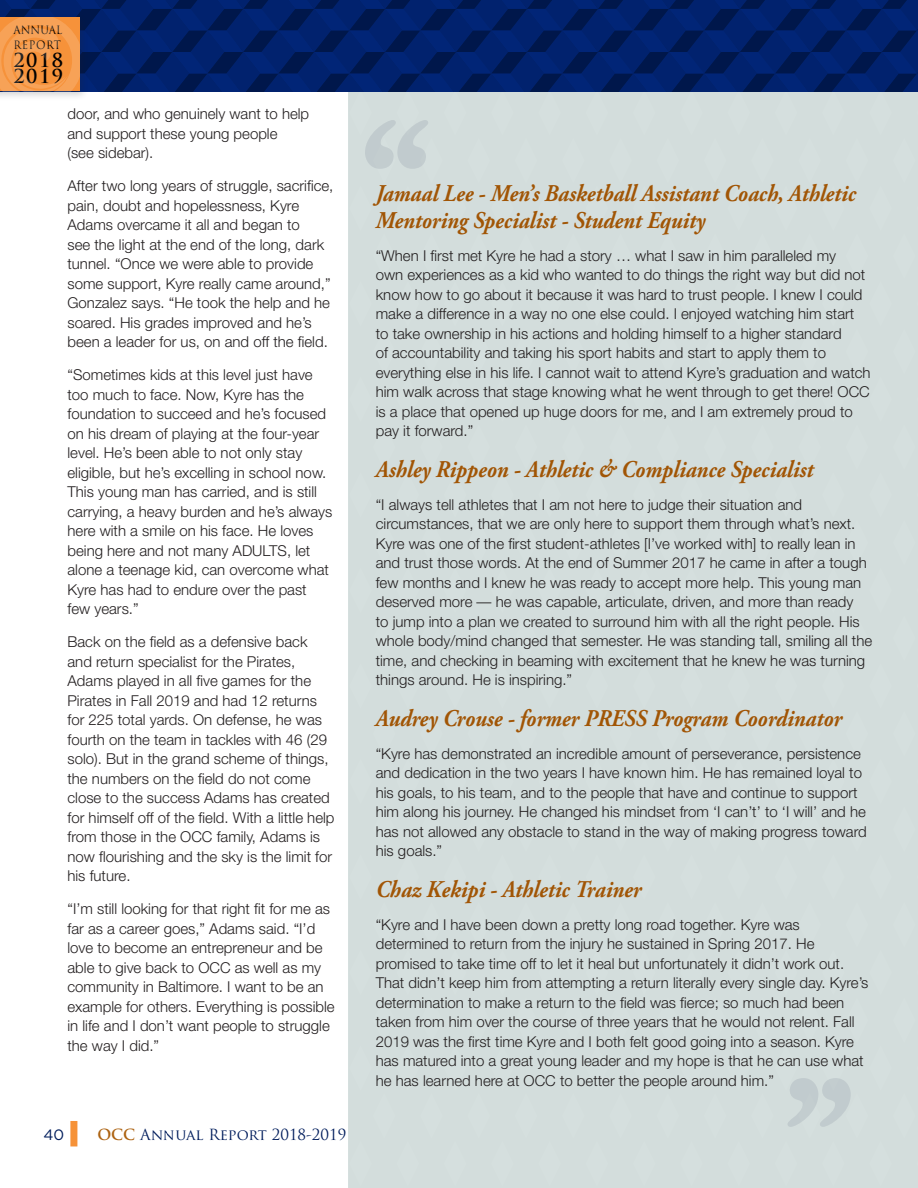
<style>
.page{position:relative;width:918px;height:1188px;background:#fff}
.page>*{position:absolute;margin:0;border:0;box-sizing:border-box;transform-origin:0 0}
.t1{font:italic 700 24px/27px "Adobe Garamond Pro";color:#a15505;scale:.9 1}
.t2{font:700 18.9px/16.2px "Trajan Pro";letter-spacing:.08em;color:#000}
.t3{font:300 15px/19.5px "Helvetica Neue";color:#231f20}
.t4{font:15px "Trajan Pro";color:#011d5c}
.t5{font:15px "Gotham";color:#011d5c}
.t6{font:11.25px/14.4px "Trajan Pro";letter-spacing:.005em;color:#000;scale:.92 1}
.s1{font-weight:700;color:#ad6312}
</style>
<div class="page">
<div style="left:70px;top:1121px;width:7px;height:25px;background:#f69238"></div>
<div style="left:349px;top:92px;width:569px;height:1096px;background:#d3dddc"></div>
<div style="left:0;top:14px;width:89px;height:88px;background:#231f20;opacity:.2"></div>
<svg style="left:0;top:0;width:918px;height:92px;background:#122864"></svg>
<svg style="left:365px;top:120px;width:63px;height:49px;background:#c9d3d4"></svg>
<svg style="left:788px;top:1078px;width:63px;height:49px;background:#c9d3d4"></svg>
<p class="t6" style="left:13px;top:23px;width:55px">ANNUAL<br>REPORT</p>
<p class="t2" style="left:13px;top:52px;width:51px">2018<br>2019</p>
<p class="t3" style="left:68px;top:104px;width:243px">door, and who genuinely want to help and support these young people<br>(see sidebar).</p>
<p class="t3" style="left:68px;top:176px;width:267px">After two long years of struggle, sacrifice, pain, doubt and hopelessness, Kyre Adams overcame it all and began to<br>see the light at the end of the long, dark tunnel. “Once we were able to provide some support, Kyre really came around,” Gonzalez says. “He took the help and he soared. His grades improved and he’s been a leader for us, on and off the field.</p>
<p class="t3" style="left:68px;top:365px;width:266px">“Sometimes kids at this level just have too much to face. Now, Kyre has the foundation to succeed and he’s focused on his dream of playing at the four-year level. He’s been able to not only stay eligible, but he’s excelling in school now.<br>This young man has carried, and is still carrying, a heavy burden and he’s always here with a smile on his face. He loves being here and not many ADULTS, let alone a teenage kid, can overcome what Kyre has had to endure over the past few years.”</p>
<p class="t3" style="left:68px;top:632px;width:269px">Back on the field as a defensive back and return specialist for the Pirates, Adams played in all five games for the Pirates in Fall 2019 and had 12 returns for 225 total yards. On defense, he was fourth on the team in tackles with 46 (29 solo). But in the grand scheme of things, the numbers on the field do not come close to the success Adams has created for himself off of the field. With a little help from those in the OCC family, Adams is now flourishing and the sky is the limit for his future.</p>
<p class="t3" style="left:68px;top:899px;width:269px">“I’m still looking for that right fit for me as far as a career goes,” Adams said. “I’d love to become an entrepreneur and be able to give back to OCC as well as my community in Baltimore. I want to be an example for others. Everything is possible in life and I don’t want people to struggle the way I did.”</p>
<p class="t5" style="left:43px;top:1125px;width:22px">40</p>
<p class="t4" style="left:97px;top:1125px;width:250px"><span class="s1">OCC</span> Annual Report 2018-2019</p>
<h4 class="t1" style="left:376px;top:180px;width:535px">Jamaal Lee - Men’s Basketball Assistant Coach, Athletic<br>Mentoring Specialist - Student Equity</h4>
<p class="t3" style="left:376px;top:245px;width:496px">“When I first met Kyre he had a story … what I saw in him paralleled my<br>own experiences as a kid who wanted to do things the right way but did not know how to go about it because it was hard to trust people. I knew I could make a difference in a way no one else could. I enjoyed watching him start to take ownership in his actions and holding himself to a higher standard<br>of accountability and taking his sport habits and start to apply them to everything else in his life. I cannot wait to attend Kyre’s graduation and watch him walk across that stage knowing what he went through to get there! OCC is a place that opened up huge doors for me, and I am extremely proud to pay it forward.”</p>
<h4 class="t1" style="left:376px;top:456px;width:488px">Ashley Rippeon - Athletic &amp; Compliance Specialist</h4>
<p class="t3" style="left:376px;top:494px;width:498px">“I always tell athletes that I am not here to judge their situation and circumstances, that we are only here to support them through what’s next.<br>Kyre was one of the first student-athletes [I’ve worked with] to really lean in and trust those words. At the end of Summer 2017 he came in after a tough few months and I knew he was ready to accept more help. This young man deserved more — he was capable, articulate, driven, and more than ready<br>to jump into a plan we created to surround him with all the right people. His whole body/mind changed that semester. He was standing tall, smiling all the time, and checking in beaming with excitement that he knew he was turning things around. He is inspiring.”</p>
<h4 class="t1" style="left:376px;top:705px;width:520px">Audrey Crouse - former PRESS Program Coordinator</h4>
<p class="t3" style="left:376px;top:743px;width:492px">“Kyre has demonstrated an incredible amount of perseverance, persistence and dedication in the two years I have known him. He has remained loyal to his goals, to his team, and to the people that have and continue to support him along his journey. He changed his mindset from ‘I can’t’ to ‘I will’ and he has not allowed any obstacle to stand in the way of making progress toward his goals.”</p>
<h4 class="t1" style="left:376px;top:876px;width:297px">Chaz Kekipi - Athletic Trainer</h4>
<p class="t3" style="left:376px;top:914px;width:494px">“Kyre and I have been down a pretty long road together. Kyre was determined to return from the injury he sustained in Spring 2017. He promised to take time off to let it heal but unfortunately it didn’t work out.<br>That didn’t keep him from attempting a return literally every single day. Kyre’s determination to make a return to the field was fierce; so much had been taken from him over the course of three years that he would not relent. Fall 2019 was the first time Kyre and I both felt good going into a season. Kyre has matured into a great young leader and my hope is that he can use what he has learned here at OCC to better the people around him.”</p>
</div>
